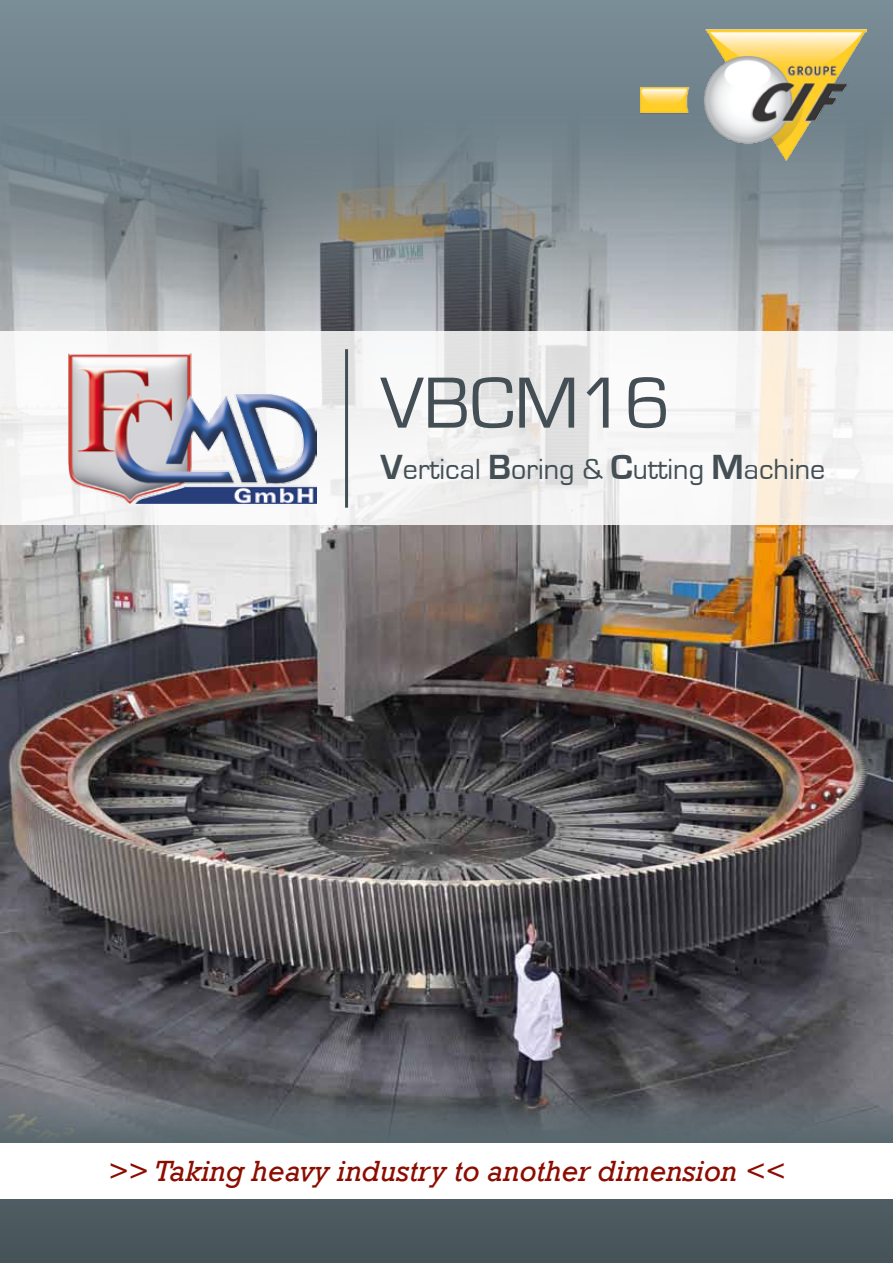
<style>
.page{position:relative;width:893px;height:1263px;background:#fff}
.page>*{position:absolute;margin:0;border:0;box-sizing:border-box;transform-origin:0 0}
.t1{font:75px "Eurostile";color:#434f55}
.t2{font:italic 30px "Rockwell";color:#8d0c00}
.t3{font:30px "Eurostile";color:#434f55}
.s1{font-weight:700;font-size:36px}
</style>
<div class="page">
<img style="left:0;top:0;width:893px;height:1263px">
<svg style="left:0;top:332px;width:893px;height:193px;fill:#f6f5f5"></svg>
<div style="left:0;top:1143px;width:893px;height:55px;background:#fff"></div>
<img style="left:68px;top:353px;width:248px;height:151px">
<img style="left:641px;top:29px;width:225px;height:132px">
<img style="left:0;top:499px;width:1px;height:579px">
<hr style="left:345px;top:349px;width:3px;height:159px;background:#434f55">
<h1 class="t1" style="left:381px;top:363px;width:292px">VBCM16</h1>
<p class="t3" style="left:381px;top:453px;width:446px"><span class="s1">V</span>ertical <span class="s1">B</span>oring &amp; <span class="s1">C</span>utting <span class="s1">M</span>achine</p>
<p class="t2" style="left:108px;top:1154px;width:678px">&gt;&gt; Taking heavy industry to another dimension &lt;&lt;</p>
</div>
